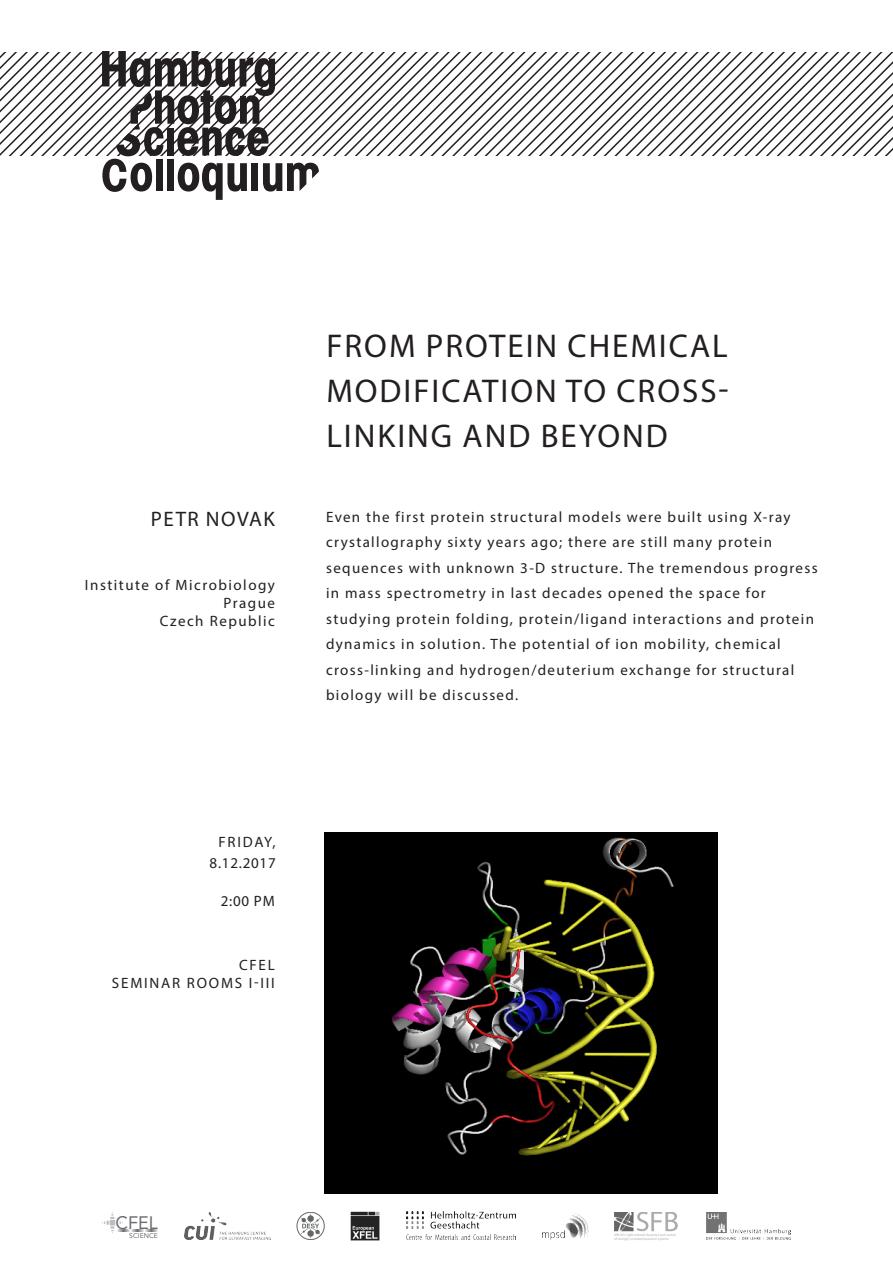
<style>
.page{position:relative;width:893px;height:1263px;background:#fff}
.page>*{position:absolute;margin:0;border:0;box-sizing:border-box;transform-origin:0 0}
.t1{font:33px/45px "Myriad Pro";letter-spacing:.06em;color:#231f20;text-align:justify}
.t2{font:21px "Myriad Pro";letter-spacing:.07em;color:#231f20}
.t3{font:18px "Avenir LT Std";color:#6c6d70}
.t4{font:15px/25.5px "Myriad Pro";letter-spacing:.09em;color:#231f20}
.t5{font:15px/18px "Myriad Pro";letter-spacing:.12em;color:#231f20;text-align:right}
.t6{font:15px/21px "Myriad Pro";letter-spacing:.05em;color:#231f20;text-align:center}
.t7{font:6.9px "Avenir LT Std";color:#6c6d70}
</style>
<div class="page">
<img style="left:325px;top:832px;width:393px;height:362px">
<svg style="left:0;top:52px;width:893px;height:104px"></svg>
<svg style="left:102px;top:51px;width:217px;height:149px"></svg>
<svg style="left:102px;top:1212px;width:56px;height:21px"></svg>
<img style="left:184px;top:1212px;width:86px;height:28px">
<svg style="left:297px;top:1212px;width:28px;height:28px"></svg>
<img style="left:351px;top:1211px;width:29px;height:29px">
<img style="left:615px;top:1212px;width:63px;height:29px">
<img style="left:707px;top:1212px;width:84px;height:27px">
<img style="left:542px;top:1213px;width:46px;height:26px">
<img style="left:406px;top:1211px;width:110px;height:28px">
<h2 class="t2" style="left:151px;top:506px;width:125px">PETR NOVAK</h2>
<p class="t4" style="left:85px;top:575px;width:192px;line-height:18px;text-align:right">Institute of Microbiology<br>Prague<br>Czech Republic</p>
<h1 class="t1" style="left:326px;top:322px;width:404px">FROM PROTEIN CHEMICAL MODIFICATION TO CROSS-LINKING AND BEYOND</h1>
<p class="t4" style="left:326px;top:504px;width:493px">Even the first protein structural models were built using X-ray crystallography sixty years ago; there are still many protein sequences with unknown 3-D structure. The tremendous progress in mass spectrometry in last decades opened the space for studying protein folding, protein/ligand interactions and protein dynamics in solution. The potential of ion mobility, chemical cross-linking and hydrogen/deuterium exchange for structural biology will be discussed.</p>
<p class="t6" style="left:210px;top:831px;width:68px">FRIDAY,<br>8.12.2017</p>
<p class="t4" style="left:221px;top:888px;width:56px">2:00 PM</p>
<p class="t5" style="left:112px;top:956px;width:164px">CFEL<br>SEMINAR ROOMS I-III</p>
<p class="t3" style="left:115px;top:1212px;width:44px">CFEL</p>
<p class="t7" style="left:129px;top:1232px;width:30px">SCIENCE</p>
</div>
